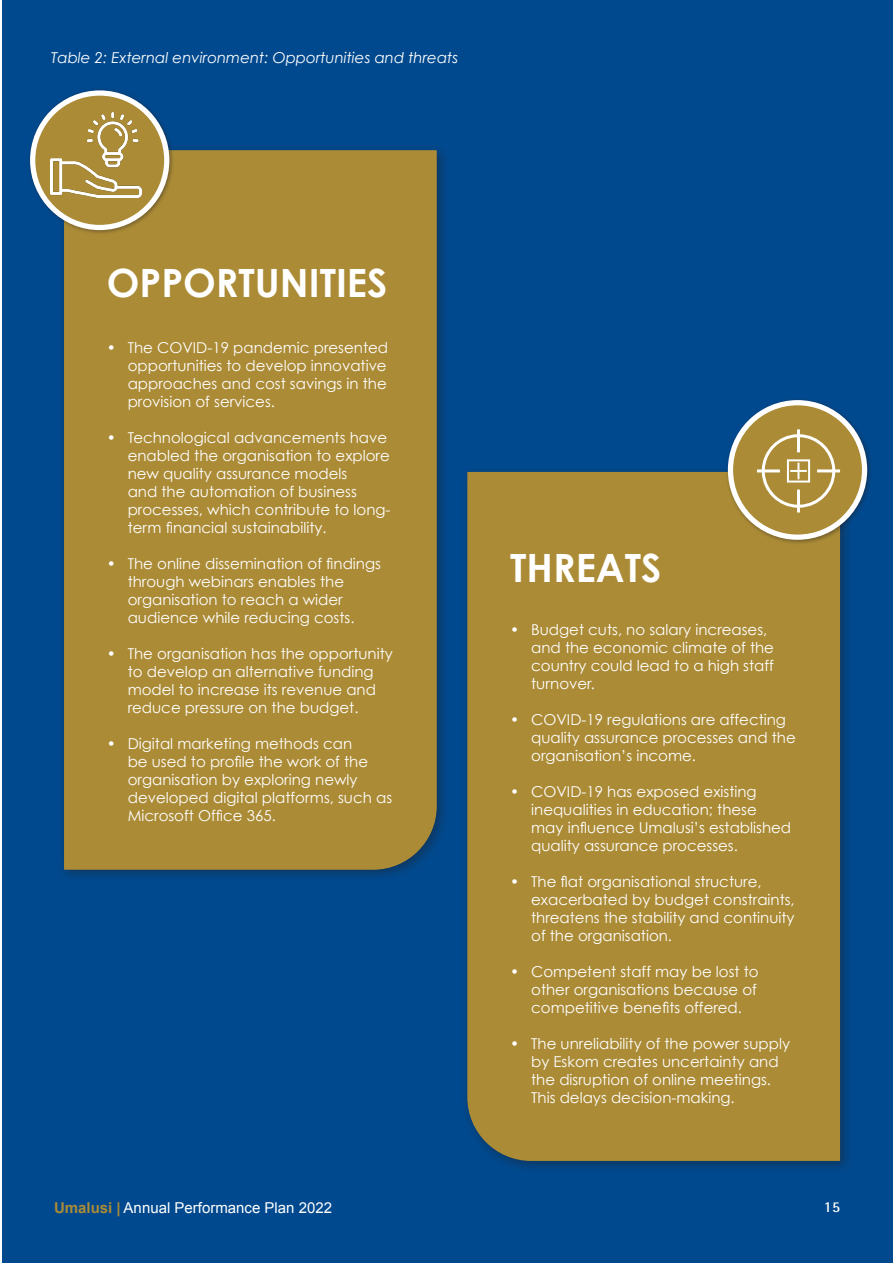
<style>
.page{position:relative;width:893px;height:1263px;background:#fff}
.page>*{position:absolute;margin:0;border:0;box-sizing:border-box;transform-origin:0 0}
.t1{font:700 39px "Century Gothic";color:#fff}
.t2{font:15px/18px "Century Gothic";color:#fff}
.t3{font:italic 15px "Century Gothic";color:#fff}
.t4{font:15px "Arial";color:#fff}
.t5{font:700 15px "Rotis Semi Sans Std";color:#fff}
.s1{font-weight:700;color:#ab8b36}
</style>
<div class="page">
<div style="left:2px;top:0;width:891px;height:1263px;background:#01498e"></div>
<div style="left:58px;top:144px;width:392px;height:739px;background:#231f20;opacity:.42"></div>
<div style="left:64px;top:150px;width:373px;height:720px;background:#ab8b36"></div>
<div style="left:27px;top:88px;width:148px;height:148px;background:#231f20;opacity:.42"></div>
<svg style="left:33px;top:93px;width:134px;height:134px;background:#b59a50"></svg>
<div style="left:30px;top:90px;width:139px;height:140px;border:5px solid #fff;border-radius:50%"></div>
<div style="left:461px;top:466px;width:392px;height:707px;background:#231f20;opacity:.42"></div>
<div style="left:467px;top:472px;width:373px;height:689px;background:#ab8b36"></div>
<div style="left:725px;top:397px;width:147px;height:148px;background:#231f20;opacity:.42"></div>
<div style="left:730px;top:403px;width:134px;height:134px;background:#ab8b36;border-radius:50%"></div>
<div style="left:728px;top:400px;width:139px;height:140px;border:5px solid #fff;border-radius:50%"></div>
<svg style="left:757px;top:429px;width:83px;height:83px"></svg>
<img style="left:51px;top:112px;width:91px;height:85px">
<p class="t3" style="left:51px;top:48px;width:409px">Table 2: External environment: Opportunities and threats</p>
<p class="t1" style="left:107px;top:258px;width:282px">OPPORTUNITIES</p>
<p class="t2" style="left:128px;top:338px;width:262px;text-align:justify;text-indent:-21px">• The COVID-19 pandemic presented opportunities to develop innovative approaches and cost savings in the provision of services.</p>
<p class="t2" style="left:128px;top:428px;width:264px;text-indent:-21px">• Technological advancements have enabled the organisation to explore new quality assurance models<br>and the automation of business processes, which contribute to long&shy;term financial sustainability.</p>
<p class="t2" style="left:128px;top:554px;width:255px;text-indent:-21px">• The online dissemination of findings through webinars enables the organisation to reach a wider audience while reducing costs.</p>
<p class="t2" style="left:128px;top:644px;width:267px;text-indent:-21px">• The organisation has the opportunity to develop an alternative funding model to increase its revenue and reduce pressure on the budget.</p>
<p class="t2" style="left:128px;top:734px;width:266px;text-indent:-21px">• Digital marketing methods can<br>be used to profile the work of the organisation by exploring newly developed digital platforms, such as<br>Microsoft Office 365.</p>
<p class="t1" style="left:510px;top:544px;width:153px">THREATS</p>
<p class="t2" style="left:531px;top:621px;width:244px;text-indent:-21px">• Budget cuts, no salary increases, and the economic climate of the country could lead to a high staff turnover.</p>
<p class="t2" style="left:531px;top:711px;width:266px;text-indent:-21px">• COVID-19 regulations are affecting quality assurance processes and the organisation’s income.</p>
<p class="t2" style="left:531px;top:783px;width:262px;text-indent:-21px">• COVID-19 has exposed existing inequalities in education; these may influence Umalusi’s established quality assurance processes.</p>
<p class="t2" style="left:531px;top:873px;width:265px;text-indent:-21px">• The flat organisational structure, exacerbated by budget constraints, threatens the stability and continuity of the organisation.</p>
<p class="t2" style="left:531px;top:963px;width:229px;text-align:justify;text-indent:-21px">• Competent staff may be lost to other organisations because of competitive benefits offered.</p>
<p class="t2" style="left:531px;top:1035px;width:260px;text-indent:-21px">• The unreliability of the power supply by Eskom creates uncertainty and the disruption of online meetings.<br>This delays decision-making.</p>
<p class="t4" style="left:54px;top:1197px;width:280px"><span class="s1">Umalusi |</span> Annual Performance Plan 2022</p>
<p class="t5" style="left:824px;top:1198px;width:18px">15</p>
</div>
